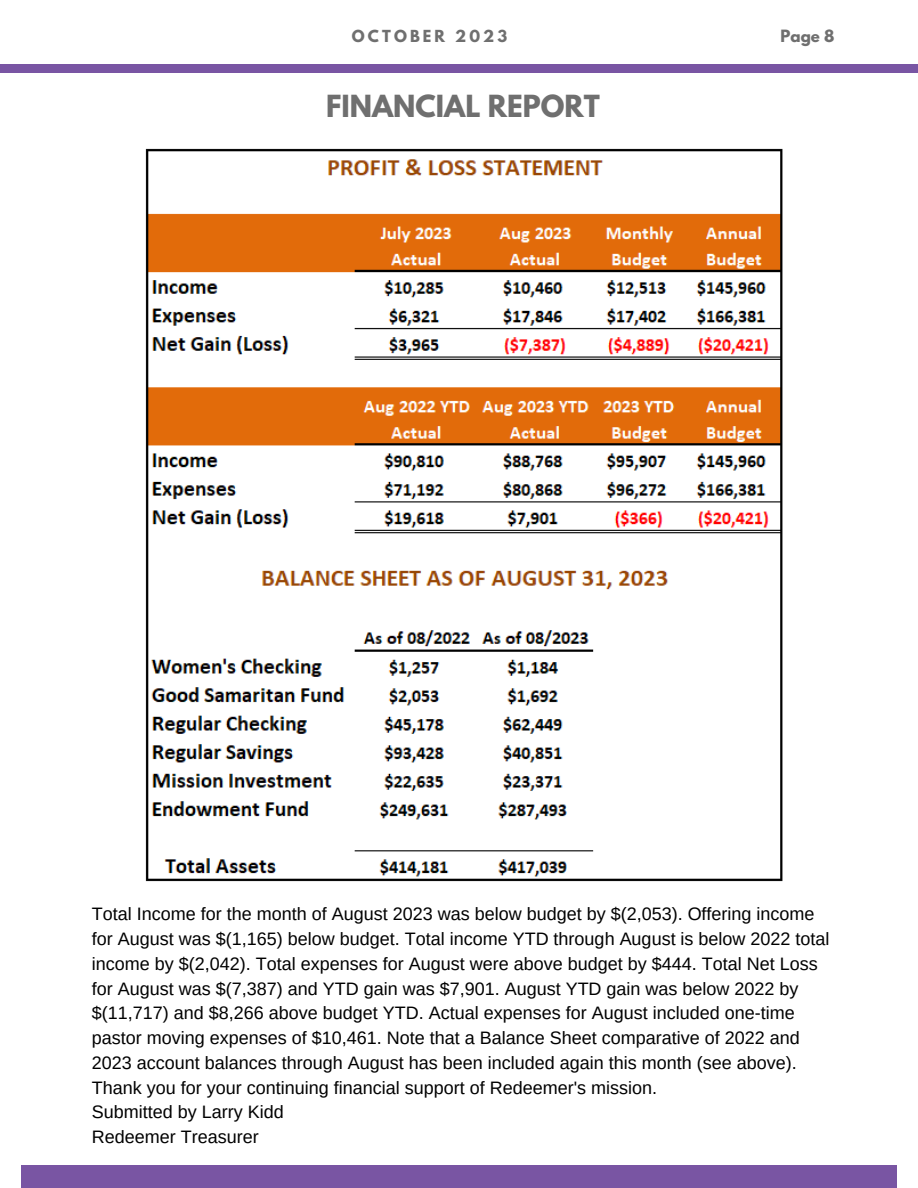
<style>
.page{position:relative;width:918px;height:1188px;background:#fff}
.page>*{position:absolute;margin:0;border:0;box-sizing:border-box;transform-origin:0 0}
.t1{font:700 27px "League Spartan";color:#6f6f6f}
.t2{font:18px/24.8px "Arimo";color:#000}
.t3{font:700 15px "League Spartan";color:#6f6f6f}
.t4{font:700 14.7px "League Spartan";letter-spacing:.21em;color:#6f6f6f}
</style>
<div class="page">
<div style="left:21px;top:1165px;width:876px;height:23px;background:#7955a3"></div>
<div style="left:0;top:64px;width:918px;height:9px;background:#7955a3"></div>
<img style="left:145px;top:148px;width:638px;height:734px">
<p class="t4" style="left:352px;top:29px;width:157px">OCTOBER 2023</p>
<p class="t3" style="left:781px;top:28px;width:55px">Page 8</p>
<p class="t1" style="left:326px;top:92px;width:275px">FINANCIAL REPORT</p>
<p class="t2" style="left:92px;top:902px;width:739px">Total Income for the month of August 2023 was below budget by $(2,053). Offering income for August was $(1,165) below budget. Total income YTD through August is below 2022 total income by $(2,042). Total expenses for August were above budget by $444. Total Net Loss for August was $(7,387) and YTD gain was $7,901. August YTD gain was below 2022 by $(11,717) and $8,266 above budget YTD. Actual expenses for August included one-time pastor moving expenses of $10,461. Note that a Balance Sheet comparative of 2022 and 2023 account balances through August has been included again this month (see above).<br>Thank you for your continuing financial support of Redeemer's mission.<br>Submitted by Larry Kidd<br>Redeemer Treasurer</p>
</div>
